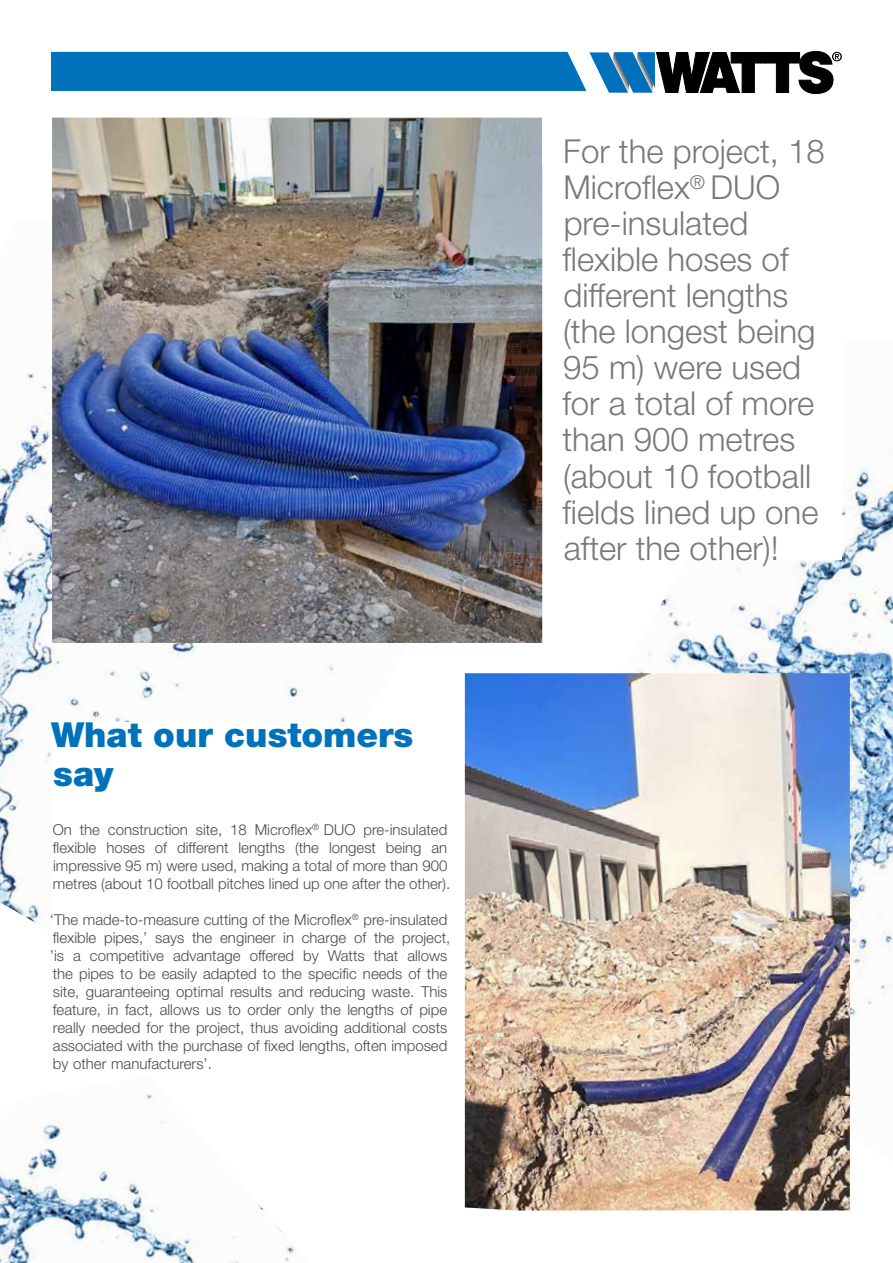
<style>
.page{position:relative;width:893px;height:1263px;background:#fff}
.page>*{position:absolute;margin:0;border:0;box-sizing:border-box;transform-origin:0 0}
.t1{font:900 34.5px/39px "Helvetica Neue LT Std";color:#0072bb}
.t2{font:300 33px/36px "Helvetica Neue LT Std";color:#797979}
.t3{font:300 15px/18px "Helvetica Neue LT Std";color:#4a4a49}
</style>
<div class="page">
<svg style="left:51px;top:51px;width:791px;height:43px"></svg>
<img style="left:0;top:1094px;width:295px;height:169px">
<img style="left:542px;top:338px;width:351px;height:680px">
<img style="left:0;top:365px;width:465px;height:649px">
<img style="left:52px;top:118px;width:490px;height:525px">
<div style="left:563px;top:140px;width:279px;height:419px;background:#fff"></div>
<img style="left:465px;top:673px;width:385px;height:537px">
<div style="left:52px;top:723px;width:396px;height:346px;background:#fff"></div>
<h1 class="t1" style="left:51px;top:715px;width:364px">What our customers say</h1>
<p class="t3" style="left:53px;top:820px;width:399px">On the construction site, 18 Microflex<sup>®</sup> DUO pre-insulated flexible hoses of different lengths (the longest being an impressive 95 m) were used, making a total of more than 900 metres (about 10 football pitches lined up one after the other).</p>
<p class="t3" style="left:50px;top:910px;width:402px">‘The made-to-measure cutting of the Microflex<sup>®</sup> pre-insulated flexible pipes,’ says the engineer in charge of the project, ’is a competitive advantage offered by Watts that allows the pipes to be easily adapted to the specific needs of the site, guaranteeing optimal results and reducing waste. This feature, in fact, allows us to order only the lengths of pipe really needed for the project, thus avoiding additional costs associated with the purchase of fixed lengths, often imposed by other manufacturers’.</p>
<h2 class="t2" style="left:562px;top:133px;width:264px">For the project, 18<br>Microflex<sup>®</sup> DUO pre-insulated flexible hoses of different lengths (the longest being<br>95 m) were used for a total of more than 900 metres (about 10 football fields lined up one after the other)!</h2>
</div>
